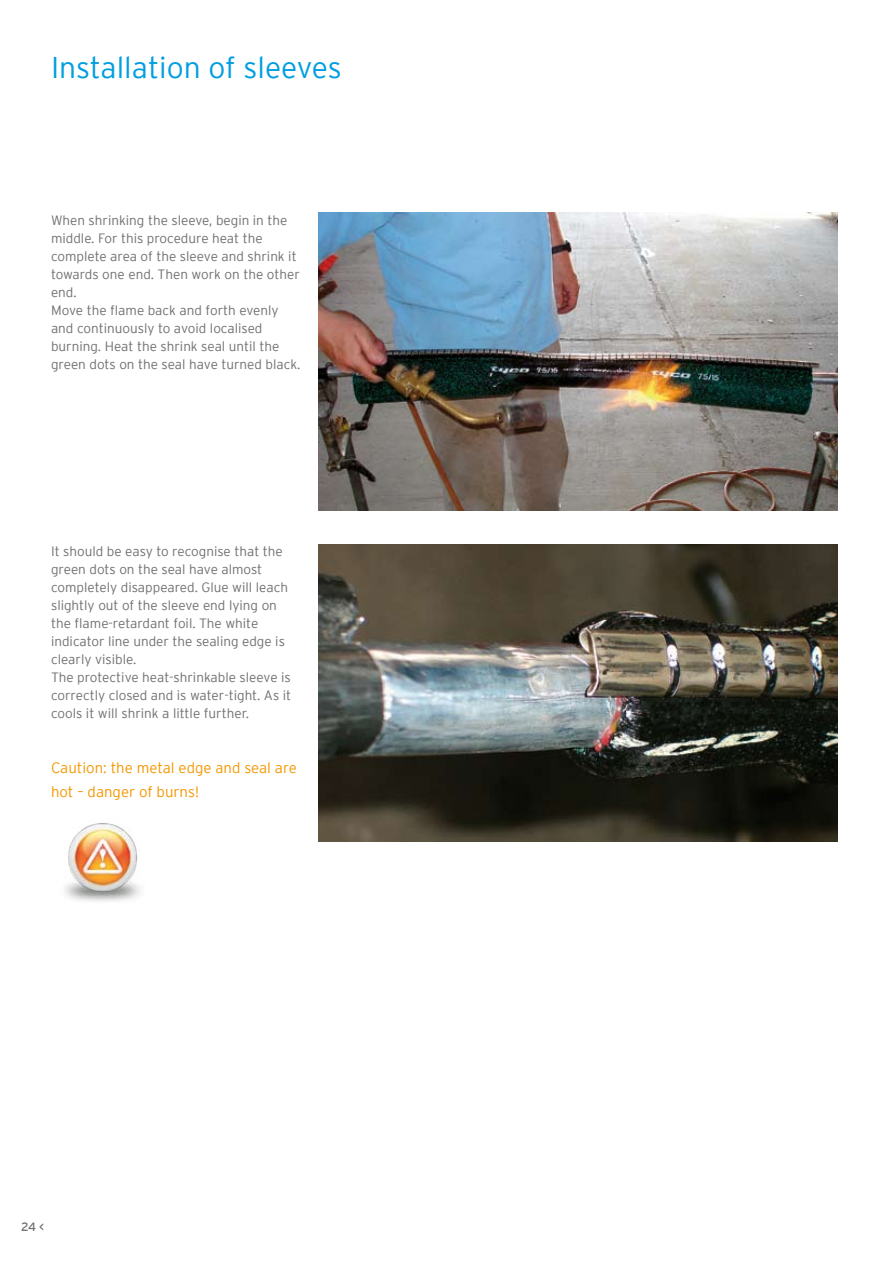
<style>
.page{position:relative;width:893px;height:1263px;background:#fff}
.page>*{position:absolute;margin:0;border:0;box-sizing:border-box;transform-origin:0 0}
.t1{font:300 30px "Interstate";color:#009ee0}
.t2{font:300 15px/24px "Interstate";color:#f49700}
.t3{font:300 13.5px/18px "Interstate";color:#6f7071}
.t4{font:12px "Interstate";color:#6f7071}
</style>
<div class="page">
<img style="left:319px;top:213px;width:519px;height:297px">
<img style="left:319px;top:544px;width:519px;height:298px">
<img style="left:64px;top:823px;width:76px;height:79px">
<h1 class="t1" style="left:51px;top:51px;width:292px">Installation of sleeves</h1>
<p class="t3" style="left:51px;top:211px;width:251px">When shrinking the sleeve, begin in the middle. For this procedure heat the complete area of the sleeve and shrink it towards one end. Then work on the other end.<br>Move the flame back and forth evenly and continuously to avoid localised burning. Heat the shrink seal until the green dots on the seal have turned black.</p>
<p class="t3" style="left:51px;top:543px;width:242px">It should be easy to recognise that the green dots on the seal have almost completely disappeared. Glue will leach slightly out of the sleeve end lying on the flame-retardant foil. The white indicator line under the sealing edge is clearly visible.<br>The protective heat-shrinkable sleeve is correctly closed and is water-tight. As it cools it will shrink a little further.</p>
<p class="t2" style="left:51px;top:755px;width:247px">Caution: the metal edge and seal are hot – danger of burns!</p>
<p class="t4" style="left:21px;top:1220px;width:24px">24 &lt;</p>
</div>
